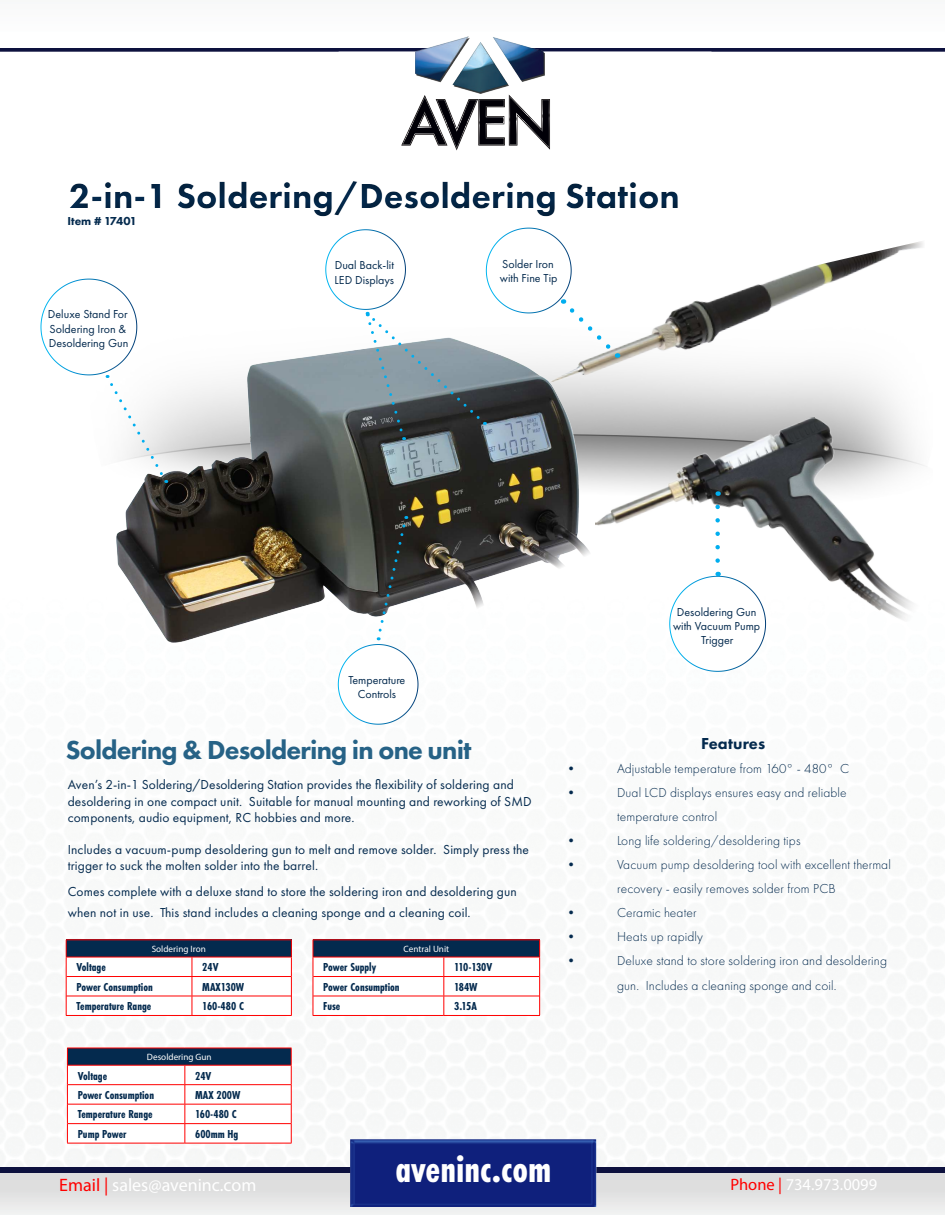
<style>
.page{position:relative;width:945px;height:1215px;background:#fff}
.page>*{position:absolute;margin:0;border:0;box-sizing:border-box;transform-origin:0 0}
.t1{font:700 39.9px "Futura PT Cond";color:#fff}
.t2{font:800 36px "Futura PT";color:#042a4e}
.t3{font:800 27px "Futura PT";letter-spacing:-.03em;color:#266286}
.t4{font:18px "Myriad Pro";color:#fff}
.t5{font:16.5px "Myriad Pro";color:#fff}
.t6{font:800 16.5px "Futura PT";letter-spacing:.01em;color:#042a4e}
.t7{font:13.5px/16.2px "Futura PT";letter-spacing:.01em;color:#042a4e}
.t8{font:300 13.5px/24px "Futura PT";letter-spacing:.01em;color:#042a4e}
.t9{font:700 12px "Futura PT Cond";color:#042a4e}
.t10{font:12px/14.4px "Futura PT";color:#042a4e}
.t11{font:800 12px "Futura PT";color:#042a4e}
.t12{font:9.15px "Myriad Pro";color:#fff}
.s1{color:#f00}
</style>
<div class="page">
<img style="left:0;top:919px;width:945px;height:248px">
<div style="left:0;top:1167px;width:945px;height:48px;background:#0d113e"></div>
<div style="left:0;top:1173px;width:945px;height:42px;background:linear-gradient(to right,#e7e7e7,#e7e7e7)"></div>
<img style="left:346px;top:1136px;width:255px;height:71px">
<hr style="left:0;top:48px;width:945px;height:3px;background:#0d113e">
<svg style="left:401px;top:94px;width:149px;height:56px"></svg>
<img style="left:416px;top:37px;width:128px;height:56px">
<svg style="left:70px;top:181px;width:608px;height:36px"></svg>
<hr style="left:313px;top:1015px;width:131px;height:1px;background:#f00">
<hr style="left:444px;top:1015px;width:96px;height:1px;background:#f00">
<svg style="left:313px;top:940px;width:227px;height:75px"></svg>
<hr style="left:313px;top:957px;width:131px;height:1px;background:#f00">
<hr style="left:444px;top:957px;width:96px;height:1px;background:#f00">
<hr style="left:66px;top:1015px;width:126px;height:1px;background:#f00">
<hr style="left:192px;top:1015px;width:100px;height:1px;background:#f00">
<svg style="left:66px;top:940px;width:226px;height:75px"></svg>
<hr style="left:66px;top:957px;width:126px;height:1px;background:#f00">
<hr style="left:192px;top:957px;width:100px;height:1px;background:#f00">
<hr style="left:67px;top:1143px;width:118px;height:1px;background:#f00">
<hr style="left:185px;top:1143px;width:107px;height:1px;background:#f00">
<svg style="left:67px;top:1048px;width:225px;height:95px"></svg>
<hr style="left:67px;top:1065px;width:118px;height:1px;background:#f00">
<hr style="left:185px;top:1065px;width:107px;height:1px;background:#f00">
<img style="left:69px;top:322px;width:516px;height:357px">
<img style="left:585px;top:441px;width:340px;height:217px">
<img style="left:466px;top:238px;width:457px;height:203px">
<div style="left:41px;top:279px;width:96px;height:96px;background:#fff;border-radius:50%"></div>
<svg style="left:107px;top:375px;width:61px;height:108px"></svg>
<div style="left:325px;top:229px;width:81px;height:81px;border:1px solid #fff;border-radius:50%"></div>
<svg style="left:366px;top:312px;width:119px;height:128px"></svg>
<div style="left:338px;top:645px;width:80px;height:79px;background:#fff;border-radius:50%"></div>
<div style="left:338px;top:644px;width:80px;height:81px;border:1px solid #fff;border-radius:50%"></div>
<svg style="left:377px;top:516px;width:31px;height:124px"></svg>
<div style="left:486px;top:228px;width:85px;height:85px;background:#fff;border-radius:50%"></div>
<svg style="left:563px;top:299px;width:56px;height:59px"></svg>
<div style="left:670px;top:576px;width:96px;height:95px;background:#fff;border-radius:50%"></div>
<svg style="left:715px;top:491px;width:5px;height:70px"></svg>
<h2 class="t2" style="left:69px;top:181px;width:612px">2-in-1 Soldering/Desoldering Station</h2>
<p class="t11" style="left:68px;top:216px;width:71px">Item # 17401</p>
<p class="t10" style="left:48px;top:308px;width:82px">Deluxe Stand For<br>Soldering Iron &amp;<br>Desoldering Gun</p>
<p class="t10" style="left:335px;top:259px;width:61px">Dual Back-lit<br>LED Displays</p>
<p class="t10" style="left:500px;top:257px;width:59px">Solder Iron with Fine Tip</p>
<p class="t10" style="left:348px;top:674px;width:58px;text-align:center">Temperature<br>Controls</p>
<h3 class="t3" style="left:66px;top:738px;width:407px">Soldering &amp; Desoldering in one unit</h3>
<p class="t7" style="left:68px;top:778px;width:465px">Aven’s 2-in-1 Soldering/Desoldering Station provides the flexibility of soldering and desoldering in one compact unit. Suitable for manual mounting and reworking of SMD components, audio equipment, RC hobbies and more.</p>
<p class="t7" style="left:68px;top:843px;width:463px">Includes a vacuum-pump desoldering gun to melt and remove solder. Simply press the trigger to suck the molten solder into the barrel.</p>
<p class="t7" style="left:68px;top:881px;width:451px;line-height:21.6px">Comes complete with a deluxe stand to store the soldering iron and desoldering gun when not in use. This stand includes a cleaning sponge and a cleaning coil.</p>
<p class="t12" style="left:152px;top:945px;width:56px">Soldering Iron</p>
<p class="t9" style="left:77px;top:963px;width:31px">Voltage</p>
<p class="t9" style="left:202px;top:963px;width:18px">24V</p>
<p class="t9" style="left:77px;top:982px;width:78px">Power Consumption</p>
<p class="t9" style="left:202px;top:982px;width:43px">MAX130W</p>
<p class="t9" style="left:77px;top:1002px;width:76px">Temperature Range</p>
<p class="t9" style="left:202px;top:1002px;width:43px">160-480 C</p>
<p class="t12" style="left:147px;top:1053px;width:66px">Desoldering Gun</p>
<p class="t9" style="left:78px;top:1071px;width:31px">Voltage</p>
<p class="t9" style="left:195px;top:1071px;width:18px">24V</p>
<p class="t9" style="left:78px;top:1090px;width:78px">Power Consumption</p>
<p class="t9" style="left:195px;top:1090px;width:47px">MAX 200W</p>
<p class="t9" style="left:78px;top:1110px;width:76px">Temperature Range</p>
<p class="t9" style="left:195px;top:1110px;width:43px">160-480 C</p>
<p class="t9" style="left:78px;top:1129px;width:50px">Pump Power</p>
<p class="t9" style="left:195px;top:1129px;width:45px">600mm Hg</p>
<h3 class="t4" style="left:59px;top:1177px;width:199px"><span class="s1">Email |</span> sales@aveninc.com</h3>
<p class="t12" style="left:403px;top:945px;width:47px">Central Unit</p>
<p class="t9" style="left:323px;top:963px;width:54px">Power Supply</p>
<p class="t9" style="left:454px;top:963px;width:40px">110-130V</p>
<p class="t9" style="left:323px;top:982px;width:78px">Power Consumption</p>
<p class="t9" style="left:454px;top:982px;width:25px">184W</p>
<p class="t9" style="left:323px;top:1002px;width:19px">Fuse</p>
<p class="t9" style="left:454px;top:1002px;width:24px">3.15A</p>
<h1 class="t1" style="left:395px;top:1153px;width:158px">aveninc.com</h1>
<p class="t10" style="left:673px;top:605px;width:89px;text-align:center">Desoldering Gun with Vacuum Pump<br>Trigger</p>
<p class="t6" style="left:701px;top:736px;width:66px">Features</p>
<p class="t8" style="left:565px;top:757px;width:15px">•</p>
<p class="t8" style="left:617px;top:757px;width:234px">Adjustable temperature from 160° - 480° C</p>
<p class="t8" style="left:565px;top:781px;width:15px">•</p>
<p class="t8" style="left:617px;top:781px;width:231px">Dual LCD displays ensures easy and reliable temperature control</p>
<p class="t8" style="left:565px;top:829px;width:15px">•</p>
<p class="t8" style="left:617px;top:829px;width:185px">Long life soldering/desoldering tips</p>
<p class="t8" style="left:565px;top:853px;width:15px">•</p>
<p class="t8" style="left:617px;top:853px;width:275px">Vacuum pump desoldering tool with excellent thermal recovery - easily removes solder from PCB</p>
<p class="t8" style="left:565px;top:901px;width:15px">•</p>
<p class="t8" style="left:617px;top:901px;width:81px">Ceramic heater</p>
<p class="t8" style="left:565px;top:925px;width:15px">•</p>
<p class="t8" style="left:617px;top:925px;width:87px">Heats up rapidly</p>
<p class="t8" style="left:565px;top:949px;width:15px">•</p>
<p class="t8" style="left:617px;top:948px;width:271px;line-height:25.5px">Deluxe stand to store soldering iron and desoldering gun. Includes a cleaning sponge and coil.</p>
<p class="t5" style="left:730px;top:1178px;width:148px"><span class="s1">Phone |</span> 734.973.0099</p>
</div>
